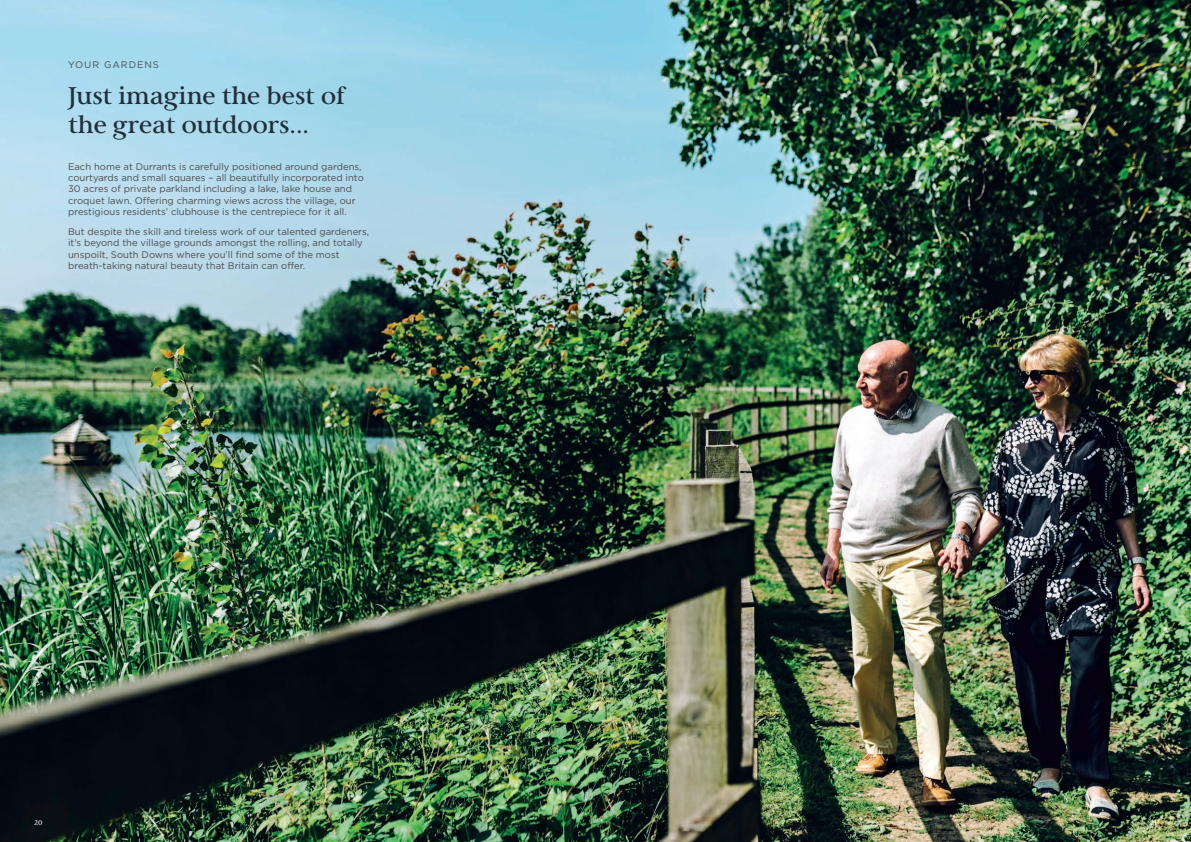
<style>
.page{position:relative;width:1191px;height:842px;background:#fff}
.page>*{position:absolute;margin:0;border:0;box-sizing:border-box;transform-origin:0 0}
.t1{font:500 24px/28.8px "Carrig Pro";color:#222e38}
.t2{font:9.5px/11.4px "Gotham";color:#4b4c4d}
.t3{font:9.5px "Gotham";letter-spacing:.1em;color:#4b4c4d}
.t4{font:7px "Carrig Pro";color:#fff}
</style>
<div class="page">
<img style="left:0;top:0;width:1191px;height:842px">
<p class="t3" style="left:68px;top:59px;width:92px">YOUR GARDENS</p>
<h1 class="t1" style="left:68px;top:81px;width:279px">Just imagine the best of the great outdoors...</h1>
<p class="t2" style="left:68px;top:160px;width:297px">Each home at Durrants is carefully positioned around gardens, courtyards and small squares – all beautifully incorporated into 30 acres of private parkland including a lake, lake house and croquet lawn. Offering charming views across the village, our prestigious residents’ clubhouse is the centrepiece for it all.</p>
<p class="t2" style="left:68px;top:226px;width:303px">But despite the skill and tireless work of our talented gardeners, it’s beyond the village grounds amongst the rolling, and totally unspoilt, South Downs where you’ll find some of the most breath-taking natural beauty that Britain can offer.</p>
<p class="t4" style="left:34px;top:817px;width:10px">20</p>
<p class="t4" style="left:1150px;top:817px;width:8px">21</p>
</div>
